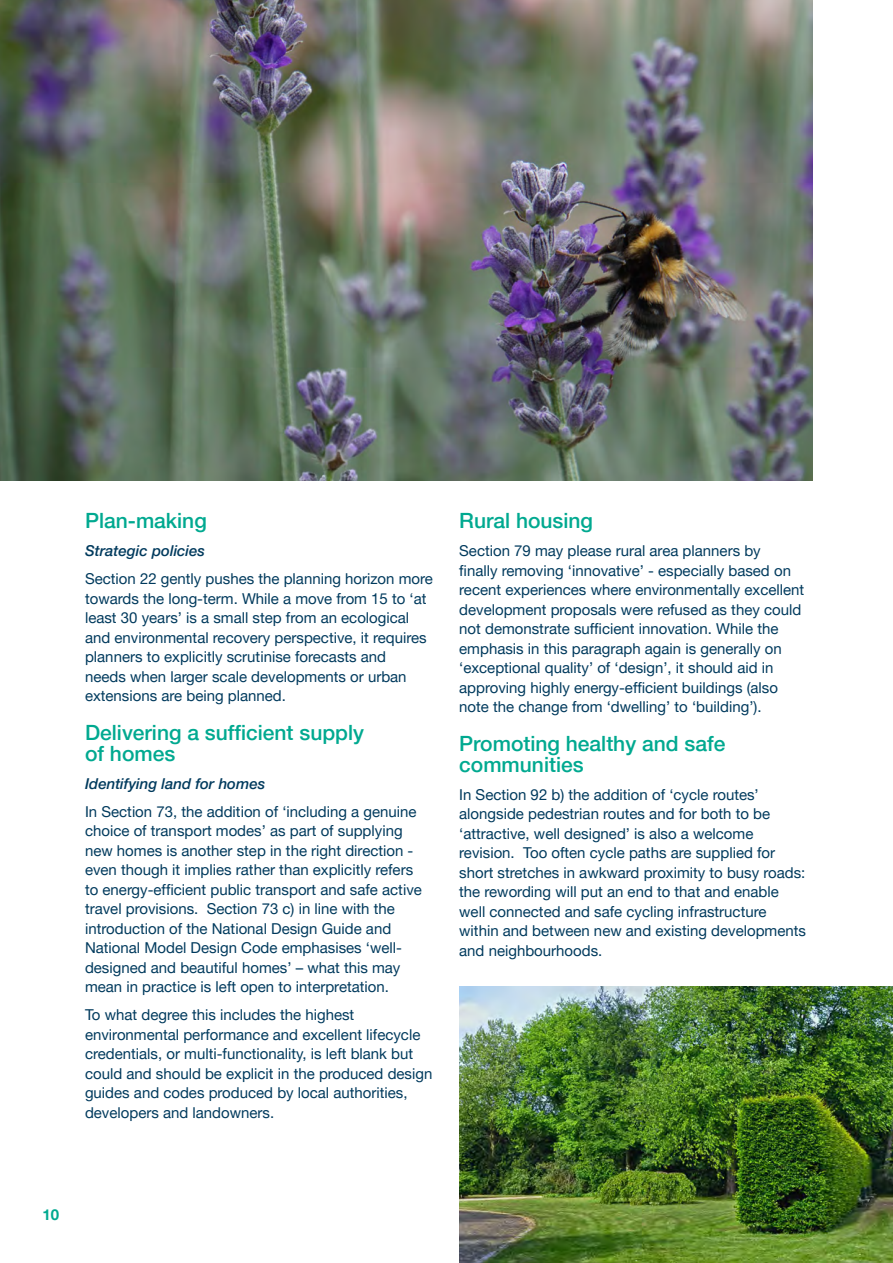
<style>
.page{position:relative;width:893px;height:1263px;background:#fff}
.page>*{position:absolute;margin:0;border:0;box-sizing:border-box;transform-origin:0 0}
.t1{font:500 21px/21px "Helvetica Neue LT Pro";color:#00a990}
.t2{font:15px/19.5px "Helvetica Neue LT Pro";color:#003a5d}
.t3{font:italic 500 15px "Helvetica Neue LT Pro";color:#003a5d}
.t4{font:700 15px "Helvetica Neue LT Pro";color:#00a990}
</style>
<div class="page">
<img style="left:0;top:0;width:812px;height:480px">
<img style="left:459px;top:986px;width:434px;height:277px">
<h1 class="t1" style="left:85px;top:510px;width:123px">Plan-making</h1>
<p class="t3" style="left:85px;top:542px;width:122px">Strategic policies</p>
<p class="t2" style="left:85px;top:569px;width:349px">Section 22 gently pushes the planning horizon more towards the long-term. While a move from 15 to ‘at least 30 years’ is a small step from an ecological and environmental recovery perspective, it requires planners to explicitly scrutinise forecasts and<br>needs when larger scale developments or urban extensions are being planned.</p>
<h1 class="t1" style="left:85px;top:721px;width:280px">Delivering a sufficient supply of homes</h1>
<p class="t3" style="left:85px;top:774px;width:182px">Identifying land for homes</p>
<p class="t2" style="left:85px;top:801px;width:338px">In Section 73, the addition of ‘including a genuine choice of transport modes’ as part of supplying new homes is another step in the right direction - even though it implies rather than explicitly refers to energy-efficient public transport and safe active travel provisions. Section 73 c) in line with the introduction of the National Design Guide and National Model Design Code emphasises ‘well&shy;designed and beautiful homes’ – what this may mean in practice is left open to interpretation.</p>
<p class="t2" style="left:85px;top:1004px;width:349px">To what degree this includes the highest environmental performance and excellent lifecycle credentials, or multi-functionality, is left blank but could and should be explicit in the produced design guides and codes produced by local authorities, developers and landowners.</p>
<h1 class="t1" style="left:459px;top:510px;width:135px">Rural housing</h1>
<p class="t2" style="left:459px;top:541px;width:347px">Section 79 may please rural area planners by<br>finally removing ‘innovative’ - especially based on recent experiences where environmentally excellent development proposals were refused as they could not demonstrate sufficient innovation. While the emphasis in this paragraph again is generally on ‘exceptional quality’ of ‘design’, it should aid in approving highly energy-efficient buildings (also note the change from ‘dwelling’ to ‘building’).</p>
<h1 class="t1" style="left:459px;top:732px;width:268px">Promoting healthy and safe communities</h1>
<p class="t2" style="left:459px;top:784px;width:348px">In Section 92 b) the addition of ‘cycle routes’ alongside pedestrian routes and for both to be ‘attractive, well designed’ is also a welcome revision. Too often cycle paths are supplied for short stretches in awkward proximity to busy roads: the rewording will put an end to that and enable well connected and safe cycling infrastructure within and between new and existing developments and neighbourhoods.</p>
<p class="t4" style="left:43px;top:1206px;width:18px">10</p>
</div>
